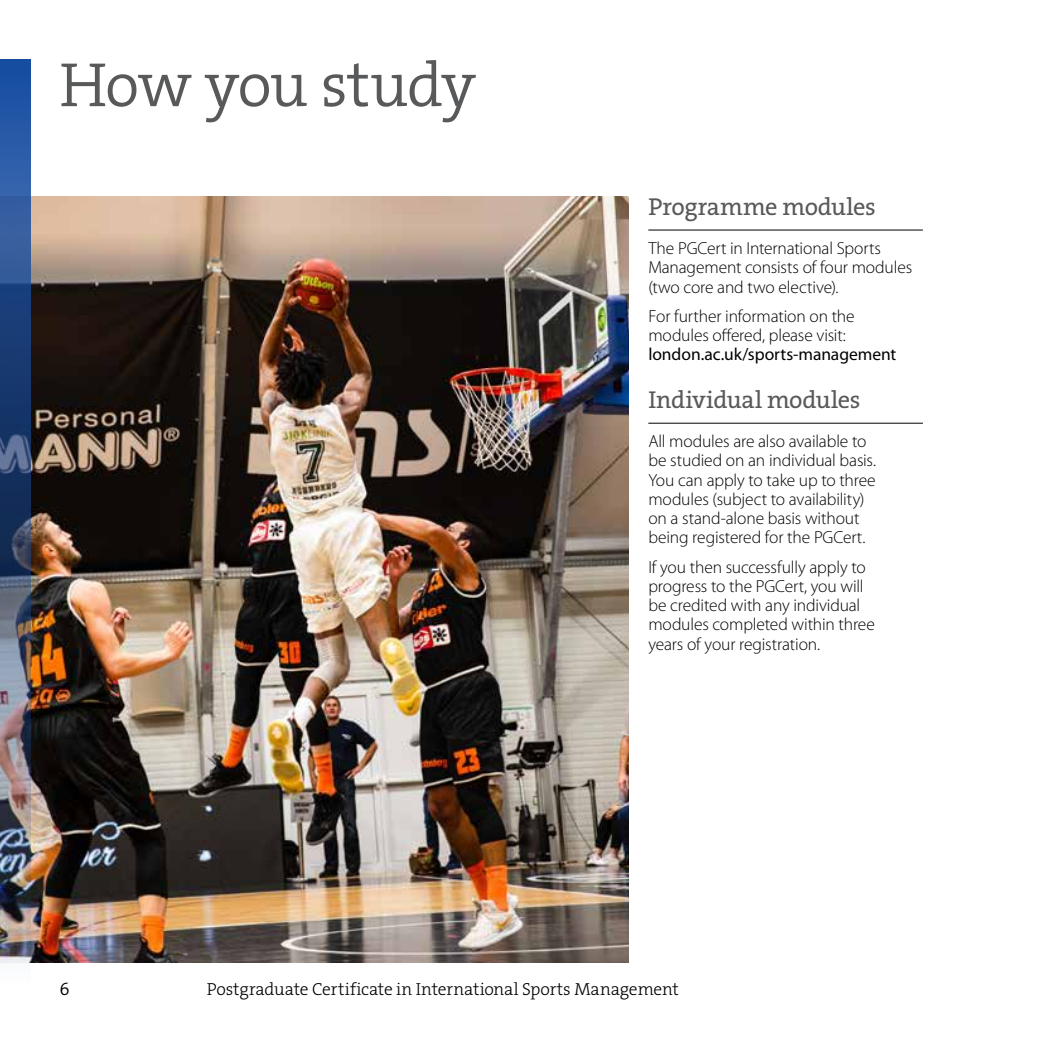
<style>
.page{position:relative;width:1042px;height:1042px;background:#fff}
.page>*{position:absolute;margin:0;border:0;box-sizing:border-box;transform-origin:0 0}
.P__header{font:63px "The Serif HP4 Se Lig";letter-spacing:-.03em;color:#58595b}
.P__subhead{font:24.5px "The Serif HP5 Plain";letter-spacing:-.015em;color:#58595b}
.P__body_copy{font:300 17.5px/19.2px "Myriad Pro";letter-spacing:-.01em;color:#000}
.t1{font:17.5px "The Serif HP3 Lig";letter-spacing:-.005em;color:#000}
.t2{font:17.5px "The Serif HP4 Se Lig";color:#000}
.s1{font-weight:400}
</style>
<div class="page">
<img style="left:31px;top:197px;width:597px;height:766px">
<img style="left:0;top:60px;width:31px;height:903px">
<hr style="left:648px;top:230px;width:275px;height:1px;background:#000">
<hr style="left:648px;top:423px;width:275px;height:1px;background:#000">
<h1 class="P__header" style="left:60px;top:44px;width:418px">How you study</h1>
<h2 class="P__subhead" style="left:648px;top:191px;width:229px">Programme modules</h2>
<p class="P__body_copy" style="left:648px;top:238px;width:265px">The PGCert in International Sports<br>Management consists of four modules (two core and two elective).</p>
<p class="P__body_copy" style="left:648px;top:306px;width:250px">For further information on the modules offered, please visit: <span class="s1">london.ac.uk/sports-management</span></p>
<h2 class="P__subhead" style="left:648px;top:384px;width:214px">Individual modules</h2>
<p class="P__body_copy" style="left:648px;top:431px;width:229px">All modules are also available to be studied on an individual basis.<br>You can apply to take up to three modules (subject to availability) on a stand-alone basis without being registered for the PGCert.</p>
<p class="P__body_copy" style="left:648px;top:557px;width:228px">If you then successfully apply to progress to the PGCert, you will be credited with any individual modules completed within three years of your registration.</p>
<p class="t2" style="left:60px;top:978px;width:12px">6</p>
<p class="t1" style="left:207px;top:978px;width:474px">Postgraduate Certificate in International Sports Management</p>
</div>
